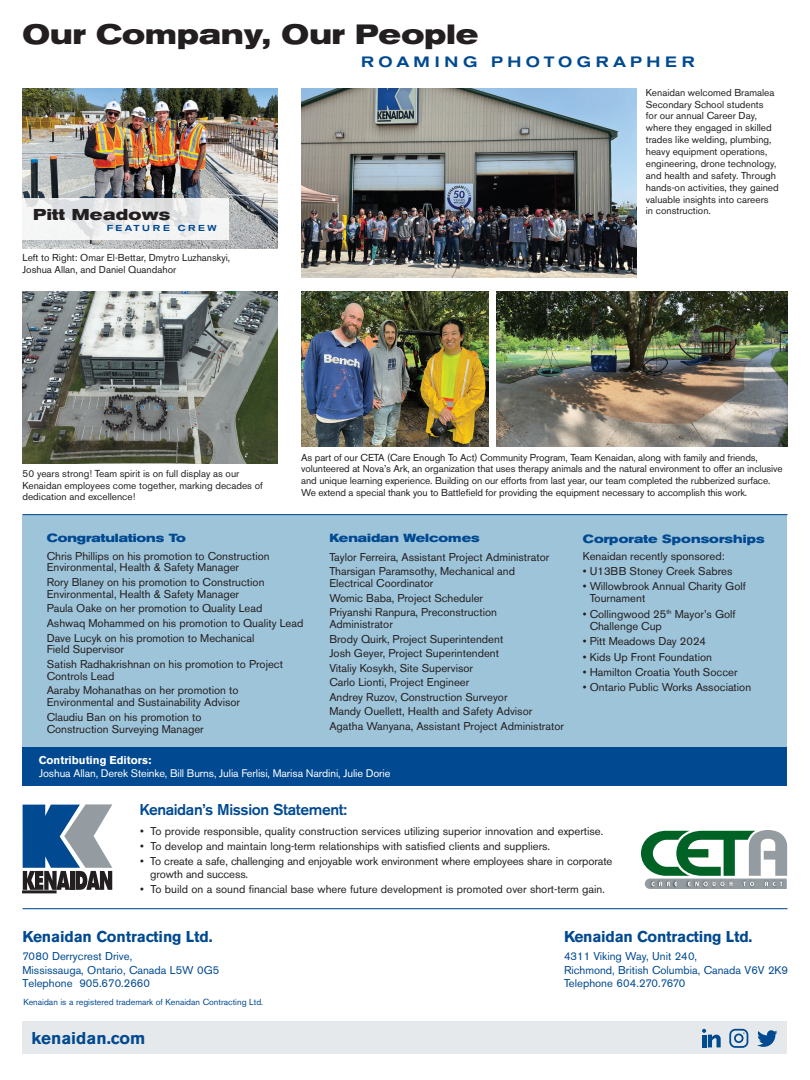
<style>
.page{position:relative;width:810px;height:1080px;background:#fff}
.page>*{position:absolute;margin:0;border:0;box-sizing:border-box;transform-origin:0 0}
.t1{font:700 expanded 27.62px "Akzidenz Grotesk BE";letter-spacing:.005em;color:#231f20}
.t2{font:700 17px "Akzidenz Grotesk BE";color:#014990}
.t3{font:700 expanded 15.62px "Akzidenz Grotesk BE";letter-spacing:.025em;color:#231f20}
.t4{font:700 15.5px "Akzidenz Grotesk BE";letter-spacing:-.015em;color:#014990}
.t5{font:500 15.5px "Akzidenz Grotesk BE";letter-spacing:-.025em;color:#014990}
.t6{font:500 expanded 14.88px "Akzidenz Grotesk BE";letter-spacing:.3em;color:#014990}
.t7{font:700 expanded 11.75px "Akzidenz Grotesk BE";color:#014990}
.t8{font:11.25px/11.9px "Akzidenz Grotesk BE";color:#231f20}
.t9{font:11.25px/13.8px "Akzidenz Grotesk BE";color:#014990}
.t10{font:700 11.25px "Akzidenz Grotesk BE";color:#fff}
.t11{font:11px "Akzidenz Grotesk BE";letter-spacing:-.01em;color:#fff}
.t12{font:10px/11.9px "Akzidenz Grotesk BE";color:#231f20}
.t13{font:8.75px "Akzidenz Grotesk BE";color:#014990}
.t14{font:500 expanded 8.62px "Akzidenz Grotesk BE";letter-spacing:.3em;color:#014990}
</style>
<div class="page">
<img style="left:301px;top:88px;width:336px;height:189px">
<img style="left:497px;top:291px;width:291px;height:155px">
<img style="left:301px;top:291px;width:188px;height:155px">
<img style="left:22px;top:88px;width:255px;height:160px">
<img style="left:22px;top:291px;width:255px;height:173px">
<div style="left:22px;top:515px;width:766px;height:234px;background:#9ec4da"></div>
<div style="left:22px;top:748px;width:766px;height:38px;background:#014990"></div>
<hr style="left:22px;top:908px;width:766px;height:1px;background:#014990">
<hr style="left:22px;top:514px;width:766px;height:1px;background:#014990">
<svg style="left:641px;top:830px;width:146px;height:59px"></svg>
<svg style="left:23px;top:804px;width:89px;height:86px"></svg>
<div style="left:22px;top:891px;width:34px;height:2px;border:1px solid #231f20"></div>
<div style="left:22px;top:1022px;width:766px;height:32px;background:#e6e9eb"></div>
<svg style="left:702px;top:1029px;width:19px;height:18px"></svg>
<svg style="left:729px;top:1029px;width:19px;height:19px"></svg>
<svg style="left:757px;top:1030px;width:21px;height:17px"></svg>
<svg style="left:22px;top:199px;width:207px;height:41px;fill:#f2f2f2"></svg>
<p class="t1" style="left:22px;top:18px;width:457px">Our Company, Our People</p>
<p class="t6" style="left:361px;top:53px;width:335px">ROAMING PHOTOGRAPHER</p>
<p class="t3" style="left:33px;top:205px;width:139px">Pitt Meadows</p>
<p class="t14" style="left:107px;top:223px;width:111px">FEATURE CREW</p>
<p class="t12" style="left:22px;top:252px;width:209px;line-height:11.2px">Left to Right: Omar El-Bettar, Dmytro Luzhanskyi,<br>Joshua Allan, and Daniel Quandahor</p>
<p class="t12" style="left:646px;top:86px;width:134px">Kenaidan welcomed Bramalea<br>Secondary School students<br>for our annual Career Day, where they engaged in skilled trades like welding, plumbing, heavy equipment operations, engineering, drone technology, and health and safety. Through hands-on activities, they gained valuable insights into careers<br>in construction.</p>
<p class="t12" style="left:22px;top:468px;width:242px;line-height:11.2px">50 years strong! Team spirit is on full display as our<br>Kenaidan employees come together, marking decades of dedication and excellence!</p>
<p class="t12" style="left:301px;top:451px;width:483px">As part of our CETA (Care Enough To Act) Community Program, Team Kenaidan, along with family and friends, volunteered at Nova’s Ark, an organization that uses therapy animals and the natural environment to offer an inclusive and unique learning experience. Building on our efforts from last year, our team completed the rubberized surface.<br>We extend a special thank you to Battlefield for providing the equipment necessary to accomplish this work.</p>
<p class="t7" style="left:47px;top:531px;width:141px">Congratulations To</p>
<p class="t8" style="left:47px;top:550px;width:224px">Chris Phillips on his promotion to Construction<br>Environmental, Health &amp; Safety Manager</p>
<p class="t8" style="left:47px;top:576px;width:219px">Rory Blaney on his promotion to Construction<br>Environmental, Health &amp; Safety Manager</p>
<p class="t8" style="left:47px;top:603px;width:217px">Paula Oake on her promotion to Quality Lead</p>
<p class="t8" style="left:47px;top:617px;width:258px">Ashwaq Mohammed on his promotion to Quality Lead</p>
<p class="t8" style="left:47px;top:632px;width:209px">Dave Lucyk on his promotion to Mechanical<br>Field Supervisor</p>
<p class="t8" style="left:47px;top:658px;width:238px">Satish Radhakrishnan on his promotion to Project<br>Controls Lead</p>
<p class="t8" style="left:47px;top:685px;width:195px">Aaraby Mohanathas on her promotion to<br>Environmental and Sustainability Advisor</p>
<p class="t8" style="left:47px;top:711px;width:159px">Claudiu Ban on his promotion to<br>Construction Surveying Manager</p>
<p class="t7" style="left:329px;top:531px;width:152px">Kenaidan Welcomes</p>
<p class="t8" style="left:329px;top:551px;width:221px">Taylor Ferreira, Assistant Project Administrator</p>
<p class="t8" style="left:329px;top:565px;width:187px">Tharsigan Paramsothy, Mechanical and<br>Electrical Coordinator</p>
<p class="t8" style="left:329px;top:592px;width:155px">Womic Baba, Project Scheduler</p>
<p class="t8" style="left:329px;top:606px;width:169px">Priyanshi Ranpura, Preconstruction<br>Administrator</p>
<p class="t8" style="left:329px;top:633px;width:175px">Brody Quirk, Project Superintendent</p>
<p class="t8" style="left:329px;top:647px;width:171px">Josh Geyer, Project Superintendent</p>
<p class="t8" style="left:329px;top:662px;width:145px">Vitaliy Kosykh, Site Supervisor</p>
<p class="t8" style="left:329px;top:676px;width:141px">Carlo Lionti, Project Engineer</p>
<p class="t8" style="left:329px;top:691px;width:180px">Andrey Ruzov, Construction Surveyor</p>
<p class="t8" style="left:329px;top:706px;width:204px">Mandy Ouellett, Health and Safety Advisor</p>
<p class="t8" style="left:329px;top:720px;width:236px">Agatha Wanyana, Assistant Project Administrator</p>
<p class="t10" style="left:39px;top:754px;width:114px">Contributing Editors:</p>
<p class="t11" style="left:39px;top:767px;width:353px">Joshua Allan, Derek Steinke, Bill Burns, Julia Ferlisi, Marisa Nardini, Julie Dorie</p>
<p class="t7" style="left:583px;top:532px;width:183px">Corporate Sponsorships</p>
<p class="t8" style="left:583px;top:551px;width:143px">Kenaidan recently sponsored:</p>
<p class="t8" style="left:583px;top:565px;width:151px">• U13BB Stoney Creek Sabres</p>
<p class="t8" style="left:590px;top:580px;width:158px;line-height:12.5px;text-indent:-7px">• Willowbrook Annual Charity Golf<br>Tournament</p>
<p class="t8" style="left:590px;top:608px;width:147px;line-height:12.5px;text-indent:-7px">• Collingwood 25<sup>th</sup> Mayor’s Golf<br>Challenge Cup</p>
<p class="t8" style="left:583px;top:636px;width:125px">• Pitt Meadows Day 2024</p>
<p class="t8" style="left:583px;top:651px;width:131px">• Kids Up Front Foundation</p>
<p class="t8" style="left:583px;top:666px;width:156px">• Hamilton Croatia Youth Soccer</p>
<p class="t8" style="left:583px;top:681px;width:170px">• Ontario Public Works Association</p>
<p class="t5" style="left:139px;top:800px;width:209px">Kenaidan’s Mission Statement:</p>
<p class="t8" style="left:140px;top:825px;width:465px">• To provide responsible, quality construction services utilizing superior innovation and expertise.</p>
<p class="t8" style="left:140px;top:840px;width:412px">• To develop and maintain long-term relationships with satisfied clients and suppliers.</p>
<p class="t8" style="left:150px;top:854px;width:464px;line-height:12.8px;text-indent:-10px">• To create a safe, challenging and enjoyable work environment where employees share in corporate growth and success.</p>
<p class="t8" style="left:140px;top:883px;width:466px">• To build on a sound financial base where future development is promoted over short-term gain.</p>
<p class="t4" style="left:22px;top:928px;width:192px">Kenaidan Contracting Ltd.</p>
<p class="t9" style="left:22px;top:949px;width:198px">7080 Derrycrest Drive,<br>Mississauga, Ontario, Canada L5W 0G5<br>Telephone 905.670.2660</p>
<p class="t13" style="left:23px;top:997px;width:241px">Kenaidan is a registered trademark of Kenaidan Contracting Ltd.</p>
<p class="t2" style="left:32px;top:1029px;width:115px">kenaidan.com</p>
<p class="t4" style="left:564px;top:928px;width:190px">Kenaidan Contracting Ltd.</p>
<p class="t9" style="left:564px;top:949px;width:226px">4311 Viking Way, Unit 240,<br>Richmond, British Columbia, Canada V6V 2K9<br>Telephone 604.270.7670</p>
</div>
